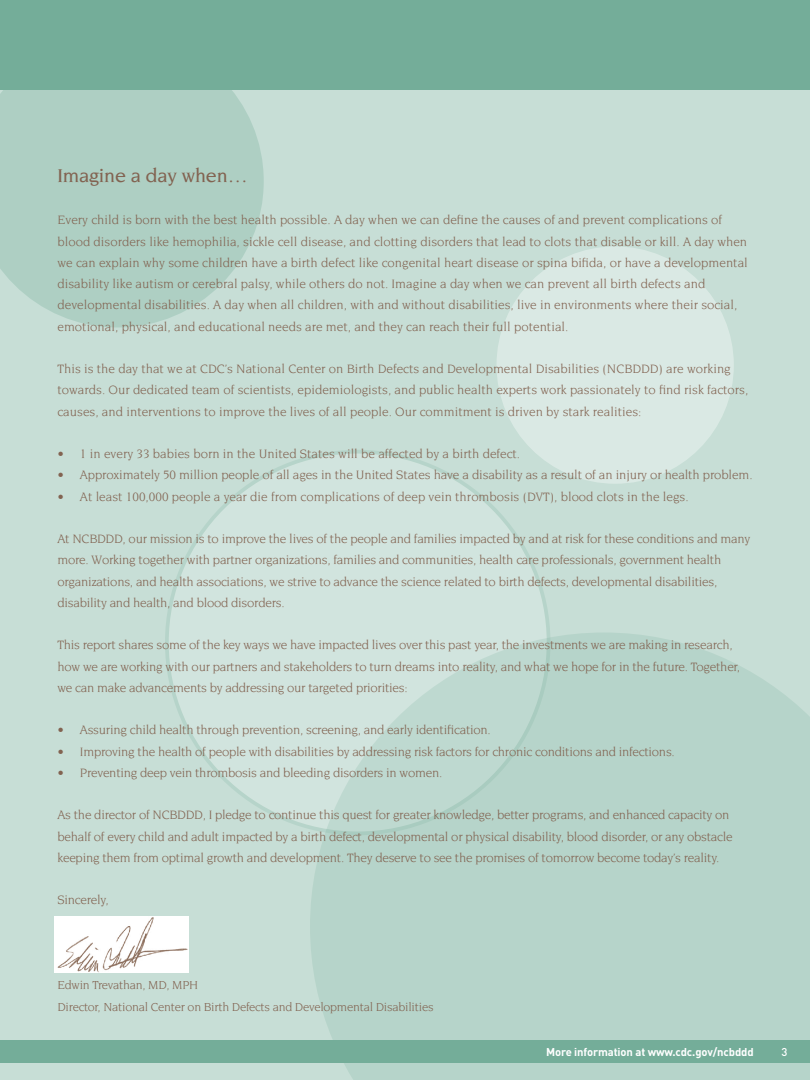
<style>
.page{position:relative;width:810px;height:1080px;background:#c7ded6}
.page>*{position:absolute;margin:0;border:0;box-sizing:border-box;transform-origin:0 0}
.t1{font:500 20px "Novarese Std";letter-spacing:-.01em;color:#826351}
.t2{font:13.12px/21.2px "Novarese Std";letter-spacing:-.02em;color:#826351}
.t3{font:13.12px/21.2px "Novarese Std";color:#826351}
.t4{font:12.5px/21.2px "Novarese Std";letter-spacing:-.02em;color:#826351}
.t5{font:700 11.25px "DIN";letter-spacing:-.01em;color:#fff}
.t6{font:500 11.25px "DIN";color:#fff}
</style>
<div class="page">
<div style="left:497px;top:246px;width:237px;height:238px;background:#dae9e4;border-radius:50%"></div>
<svg style="left:0;top:90px;width:264px;height:237px;background:#b0d0c5"></svg>
<div style="left:167px;top:452px;width:382px;height:381px;background:#d1e4de;border-radius:50%"></div>
<svg style="left:310px;top:632px;width:500px;height:448px;background:#b9d6cc"></svg>
<div style="left:0;top:1041px;width:810px;height:22px;background:#74ad99"></div>
<div style="left:0;top:0;width:810px;height:90px;background:#74ad99"></div>
<img style="left:55px;top:916px;width:133px;height:57px">
<p class="t1" style="left:58px;top:164px;width:192px">Imagine a day when…</p>
<p class="t3" style="left:58px;top:209px;width:692px">Every child is born with the best health possible. A day when we can define the causes of and prevent complications of blood disorders like hemophilia, sickle cell disease, and clotting disorders that lead to clots that disable or kill. A day when we can explain why some children have a birth defect like congenital heart disease or spina bifida, or have a developmental disability like autism or cerebral palsy, while others do not. Imagine a day when we can prevent all birth defects and developmental disabilities. A day when all children, with and without disabilities, live in environments where their social, emotional, physical, and educational needs are met, and they can reach their full potential.</p>
<p class="t3" style="left:58px;top:358px;width:692px">This is the day that we at CDC’s National Center on Birth Defects and Developmental Disabilities (NCBDDD) are working towards. Our dedicated team of scientists, epidemiologists, and public health experts work passionately to find risk factors, causes, and interventions to improve the lives of all people. Our commitment is driven by stark realities:</p>
<p class="t3" style="left:58px;top:443px;width:464px">• 1 in every 33 babies born in the United States will be affected by a birth defect.</p>
<p class="t2" style="left:58px;top:464px;width:697px">• Approximately 50 million people of all ages in the United States have a disability as a result of an injury or health problem.</p>
<p class="t3" style="left:58px;top:486px;width:633px">• At least 100,000 people a year die from complications of deep vein thrombosis (DVT), blood clots in the legs.</p>
<p class="t2" style="left:58px;top:528px;width:694px">At NCBDDD, our mission is to improve the lives of the people and families impacted by and at risk for these conditions and many more. Working together with partner organizations, families and communities, health care professionals, government health organizations, and health associations, we strive to advance the science related to birth defects, developmental disabilities, disability and health, and blood disorders.</p>
<p class="t2" style="left:58px;top:634px;width:684px">This report shares some of the key ways we have impacted lives over this past year, the investments we are making in research, how we are working with our partners and stakeholders to turn dreams into reality, and what we hope for in the future. Together, we can make advancements by addressing our targeted priorities:</p>
<p class="t2" style="left:58px;top:719px;width:435px">• Assuring child health through prevention, screening, and early identification.</p>
<p class="t2" style="left:58px;top:741px;width:619px">• Improving the health of people with disabilities by addressing risk factors for chronic conditions and infections.</p>
<p class="t2" style="left:58px;top:762px;width:386px">• Preventing deep vein thrombosis and bleeding disorders in women.</p>
<p class="t2" style="left:58px;top:804px;width:677px">As the director of NCBDDD, I pledge to continue this quest for greater knowledge, better programs, and enhanced capacity on behalf of every child and adult impacted by a birth defect, developmental or physical disability, blood disorder, or any obstacle keeping them from optimal growth and development. They deserve to see the promises of tomorrow become today’s reality.</p>
<h2 class="t2" style="left:58px;top:889px;width:53px">Sincerely,</h2>
<h3 class="t4" style="left:58px;top:974px;width:378px">Edwin Trevathan, MD, MPH<br>Director, National Center on Birth Defects and Developmental Disabilities</h3>
<p class="t5" style="left:546px;top:1045px;width:209px">More information at www.cdc.gov/ncbddd</p>
<p class="t6" style="left:782px;top:1045px;width:7px">3</p>
</div>
